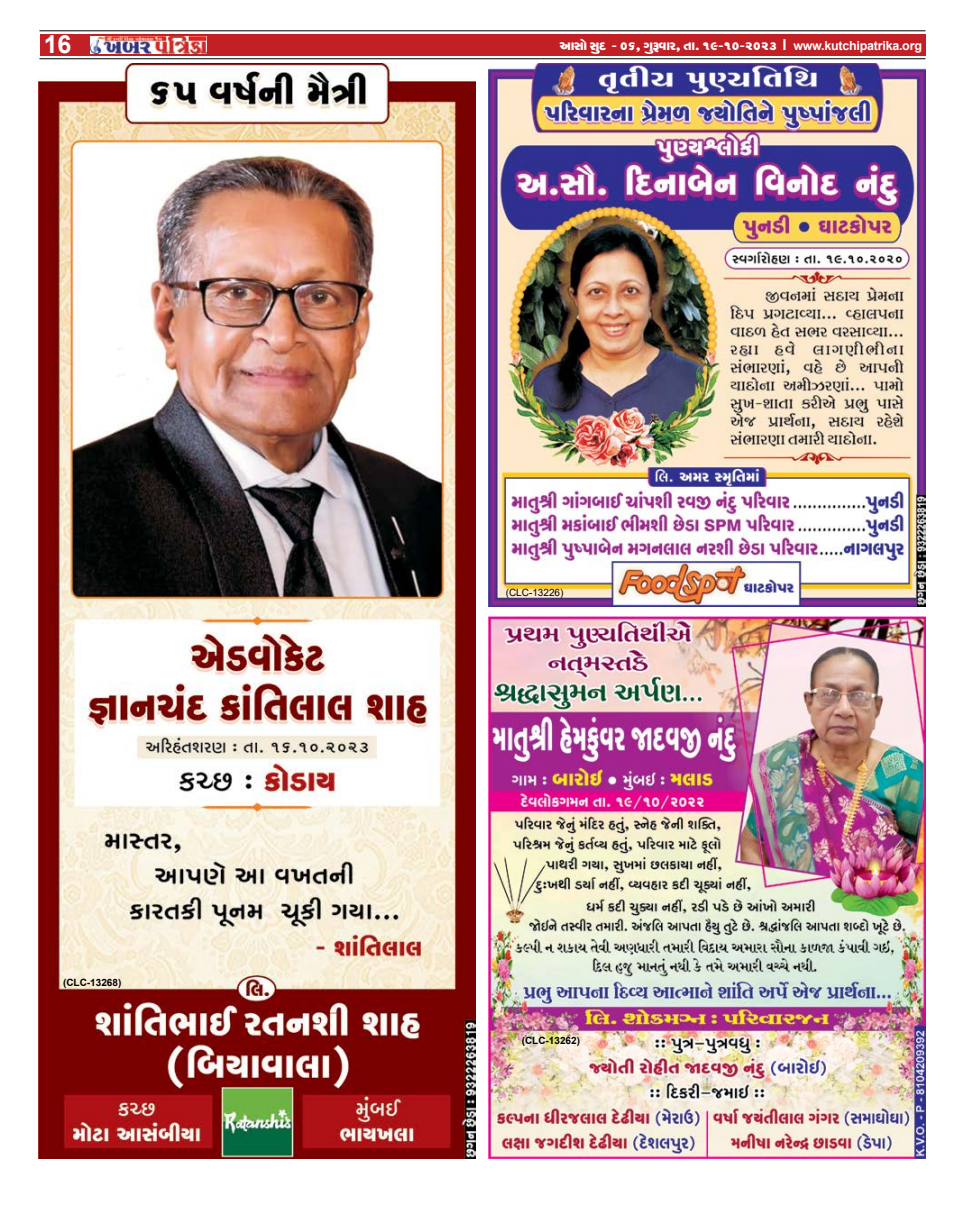
<style>
.page{position:relative;width:964px;height:1205px;background:#fff}
.page>*{position:absolute;margin:0;border:0;box-sizing:border-box;transform-origin:0 0}
.t1{font:700 25px "Arial";color:#fff}
.t2{font:15px "SHREE GUJ7";letter-spacing:-.02em;color:#fff}
.t3{font:700 10px "Arial";color:#000}
.t4{font:10px "Arial";color:#000}
.s1{font-family:"Arial";font-weight:700}
.s2{font-family:"Arial";font-weight:700;font-size:12.5px}
</style>
<div class="page">
<div style="left:40px;top:34px;width:172px;height:21px;background:#c22025"></div>
<div style="left:212px;top:34px;width:714px;height:21px;background:#c22025"></div>
<hr style="left:39px;top:58px;width:886px;height:1px;background:#000">
<hr style="left:39px;top:30px;width:886px;height:1px;background:#000">
<img style="left:90px;top:36px;width:116px;height:17px">
<img style="left:39px;top:64px;width:437px;height:1095px">
<img style="left:488px;top:64px;width:437px;height:542px">
<img style="left:488px;top:617px;width:437px;height:542px">
<h1 class="t1" style="left:44px;top:27px;width:29px">16</h1>
<p class="t2" style="left:559px;top:38px;width:364px">Apkp¡ kyv$ - 06, Nyê$hpf, sp. 19-10-2023 <span class="s1">I</span> <span class="s2">www.kutchipatrika.org</span></p>
<p class="t3" style="left:63px;top:975px;width:60px">(CLC-13268)</p>
<p class="t4" style="left:506px;top:585px;width:59px">(CLC-13226)</p>
<p class="t3" style="left:522px;top:1033px;width:60px">(CLC-13262)</p>
</div>
